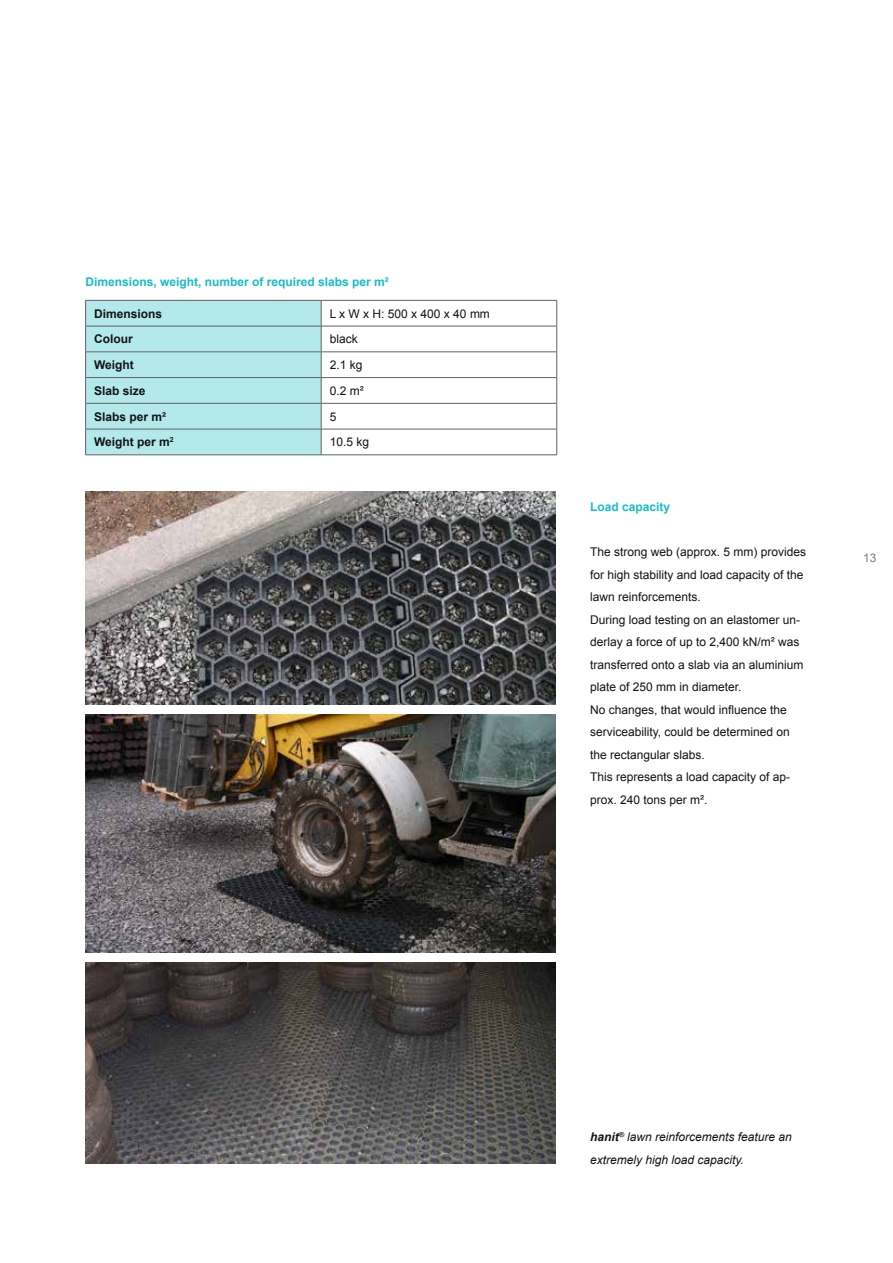
<style>
.page{position:relative;width:893px;height:1263px;background:#fff}
.page>*{position:absolute;margin:0;border:0;box-sizing:border-box;transform-origin:0 0}
.t1{font:12px/22.5px "Arial";color:#141314}
.t2{font:italic 12px/22.5px "Arial";color:#141314}
.t3{font:700 12px "Arial";color:#17bdc6}
.t4{font:700 12px "Arial";color:#141314}
.t5{font:12px "Arial";letter-spacing:.28em;color:#141314}
.t6{font:12px "Arial";color:#7a7b7d}
.s1{font-weight:700}
</style>
<div class="page">
<img style="left:85px;top:715px;width:471px;height:237px">
<img style="left:85px;top:492px;width:471px;height:212px">
<hr style="left:321px;top:300px;width:236px;height:1px;background:#616263">
<hr style="left:321px;top:326px;width:236px;height:1px;background:#616263">
<hr style="left:321px;top:352px;width:236px;height:1px;background:#616263">
<hr style="left:321px;top:377px;width:236px;height:1px;background:#616263">
<hr style="left:321px;top:403px;width:236px;height:1px;background:#616263">
<hr style="left:321px;top:429px;width:236px;height:1px;background:#616263">
<svg style="left:85px;top:300px;width:237px;height:155px;background:#afe1e4"></svg>
<svg style="left:556px;top:300px;width:1px;height:155px"></svg>
<hr style="left:85px;top:455px;width:236px;height:1px;background:#616263">
<hr style="left:321px;top:455px;width:236px;height:1px;background:#616263">
<img style="left:85px;top:963px;width:471px;height:201px">
<p class="t3" style="left:85px;top:274px;width:305px">Dimensions, weight, number of required slabs per m²</p>
<p class="t4" style="left:94px;top:305px;width:70px">Dimensions</p>
<p class="t5" style="left:330px;top:305px;width:162px">LxWxH:500x400x40mm</p>
<p class="t4" style="left:94px;top:331px;width:40px">Colour</p>
<p class="t1" style="left:330px;top:328px;width:30px">black</p>
<p class="t4" style="left:94px;top:357px;width:41px">Weight</p>
<p class="t1" style="left:330px;top:354px;width:34px">2.1 kg</p>
<p class="t4" style="left:94px;top:383px;width:53px">Slab size</p>
<p class="t1" style="left:330px;top:379px;width:36px">0.2 m²</p>
<p class="t4" style="left:94px;top:408px;width:74px">Slabs per m²</p>
<p class="t1" style="left:330px;top:405px;width:8px">5</p>
<p class="t4" style="left:94px;top:434px;width:81px">Weight per m<sup>2</sup></p>
<p class="t1" style="left:330px;top:431px;width:41px">10.5 kg</p>
<p class="t3" style="left:590px;top:499px;width:82px">Load capacity</p>
<p class="t1" style="left:590px;top:541px;width:218px">The strong web (approx. 5 mm) provides for high stability and load capacity of the lawn reinforcements.<br>During load testing on an elastomer un&shy;derlay a force of up to 2,400 kN/m² was transferred onto a slab via an aluminium plate of 250 mm in diameter.<br>No changes, that would influence the serviceability, could be determined on the rectangular slabs.<br>This represents a load capacity of ap&shy;prox. 240 tons per m².</p>
<p class="t6" style="left:863px;top:549px;width:15px">13</p>
<p class="t2" style="left:590px;top:1126px;width:203px"><span class="s1">hanit</span><sup>®</sup> lawn reinforcements feature an extremely high load capacity.</p>
</div>
